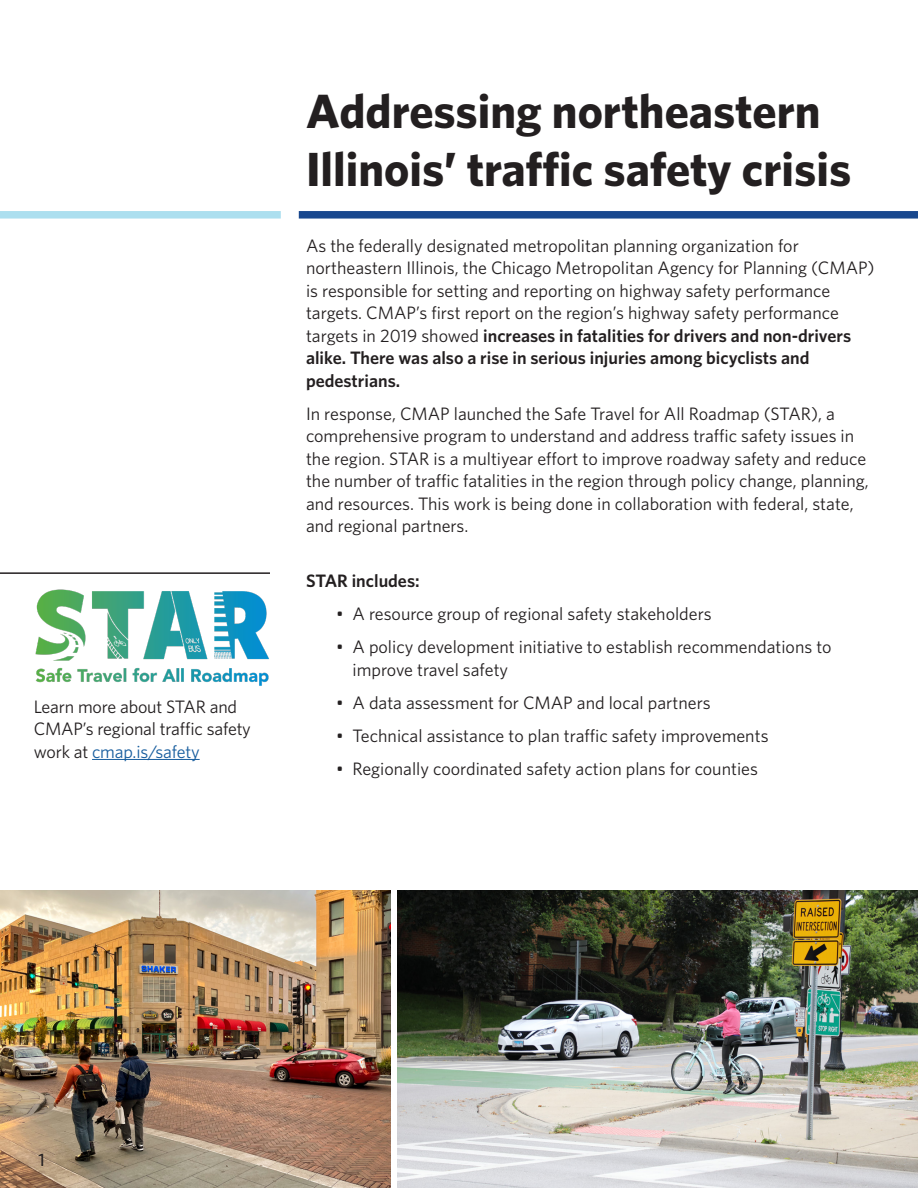
<style>
.page{position:relative;width:918px;height:1188px;background:#fff}
.page>*{position:absolute;margin:0;border:0;box-sizing:border-box;transform-origin:0 0}
.t1{font:700 48px/57.6px "Whitney";color:#231f20}
.t2{font:18px/22.5px "Whitney";color:#231f20}
.t3{font:600 18px "Whitney";color:#231f20}
.t4{font:500 18px "Whitney";color:#231f20}
.s1{color:#175d9e}
.s2{font-weight:600}
</style>
<div class="page">
<div style="left:299px;top:211px;width:619px;height:8px;background:#19488e"></div>
<div style="left:0;top:211px;width:281px;height:8px;background:#acdfef"></div>
<img style="left:35px;top:589px;width:234px;height:97px">
<hr style="left:0;top:572px;width:270px;height:2px;background:#231f20">
<hr style="left:92px;top:759px;width:108px;height:1px;background:#175d9e">
<img style="left:0;top:890px;width:391px;height:298px">
<img style="left:398px;top:890px;width:520px;height:298px">
<p class="t2" style="left:34px;top:695px;width:219px">Learn more about STAR and<br>CMAP’s regional traffic safety work at <span class="s1">cmap.is/safety</span></p>
<p class="t1" style="left:306px;top:82px;width:547px">Addressing northeastern<br>Illinois’ traffic safety crisis</p>
<p class="t2" style="left:306px;top:234px;width:570px">As the federally designated metropolitan planning organization for northeastern Illinois, the Chicago Metropolitan Agency for Planning (CMAP) is responsible for setting and reporting on highway safety performance targets. CMAP’s first report on the region’s highway safety performance targets in 2019 showed <span class="s2">increases in fatalities for drivers and non-drivers alike. There was also a rise in serious injuries among bicyclists and pedestrians.</span></p>
<p class="t2" style="left:306px;top:402px;width:564px">In response, CMAP launched the Safe Travel for All Roadmap (STAR), a comprehensive program to understand and address traffic safety issues in the region. STAR is a multiyear effort to improve roadway safety and reduce the number of traffic fatalities in the region through policy change, planning, and resources. This work is being done in collaboration with federal, state, and regional partners.</p>
<p class="t3" style="left:306px;top:569px;width:115px">STAR includes:</p>
<p class="t2" style="left:336px;top:602px;width:377px">• A resource group of regional safety stakeholders</p>
<p class="t2" style="left:352px;top:635px;width:481px;text-indent:-16px">• A policy development initiative to establish recommendations to improve travel safety</p>
<p class="t2" style="left:336px;top:691px;width:376px">• A data assessment for CMAP and local partners</p>
<p class="t2" style="left:336px;top:724px;width:434px">• Technical assistance to plan traffic safety improvements</p>
<p class="t2" style="left:336px;top:757px;width:424px">• Regionally coordinated safety action plans for counties</p>
<p class="t4" style="left:38px;top:1148px;width:8px">1</p>
</div>
